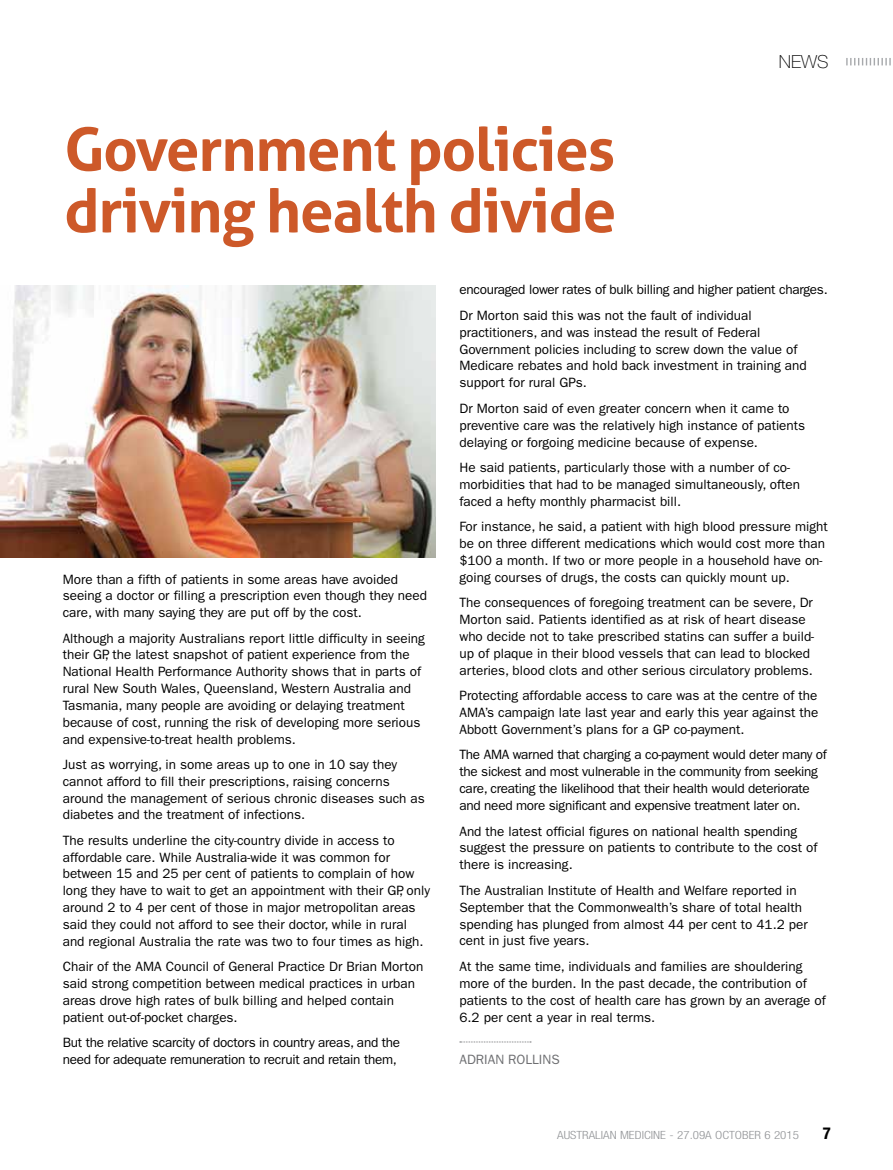
<style>
.page{position:relative;width:893px;height:1170px;background:#fff}
.page>*{position:absolute;margin:0;border:0;box-sizing:border-box;transform-origin:0 0}
.t1{font:700 60px/61.5px "Aller";letter-spacing:-.02em;color:#cd5929}
.t2{font:100 18px "Helvetica Neue";color:#000}
.t3{font:700 condensed 16.5px "Helvetica Neue";color:#000}
.t4{font:13.5px/17px "ITC Franklin Gothic Std";color:#000}
.t5{font:13.5px/17px "ITC Franklin Gothic Std";letter-spacing:-.02em;color:#000}
.t6{font:13.5px "ITC Franklin Gothic Std";color:#6d6e71}
.t7{font:300 condensed 11.25px "Helvetica Neue";color:#939598;scale:1.15 1}
</style>
<div class="page">
<svg style="left:846px;top:58px;width:45px;height:7px"></svg>
<svg style="left:460px;top:1041px;width:71px;height:1px"></svg>
<img style="left:1px;top:285px;width:434px;height:272px">
<h1 class="t1" style="left:64px;top:118px;width:553px">Government policies driving health divide</h1>
<h2 class="t2" style="left:779px;top:52px;width:51px">NEWS</h2>
<p class="t4" style="left:63px;top:570px;width:366px">More than a fifth of patients in some areas have avoided seeing a doctor or filling a prescription even though they need care, with many saying they are put off by the cost.</p>
<p class="t4" style="left:63px;top:629px;width:364px">Although a majority Australians report little difficulty in seeing their GP, the latest snapshot of patient experience from the National Health Performance Authority shows that in parts of rural New South Wales, Queensland, Western Australia and Tasmania, many people are avoiding or delaying treatment because of cost, running the risk of developing more serious and expensive-to-treat health problems.</p>
<p class="t4" style="left:63px;top:756px;width:364px">Just as worrying, in some areas up to one in 10 say they cannot afford to fill their prescriptions, raising concerns around the management of serious chronic diseases such as diabetes and the treatment of infections.</p>
<p class="t4" style="left:63px;top:831px;width:369px">The results underline the city-country divide in access to affordable care. While Australia-wide it was common for between 15 and 25 per cent of patients to complain of how long they have to wait to get an appointment with their GP, only around 2 to 4 per cent of those in major metropolitan areas said they could not afford to see their doctor, while in rural and regional Australia the rate was two to four times as high.</p>
<p class="t4" style="left:63px;top:958px;width:362px">Chair of the AMA Council of General Practice Dr Brian Morton said strong competition between medical practices in urban areas drove high rates of bulk billing and helped contain patient out-of-pocket charges.</p>
<p class="t5" style="left:63px;top:1033px;width:339px">But the relative scarcity of doctors in country areas, and the need for adequate remuneration to recruit and retain them,</p>
<p class="t5" style="left:459px;top:277px;width:370px;line-height:25.3px">encouraged lower rates of bulk billing and higher patient charges.<br>Dr Morton said this was not the fault of individual</p>
<p class="t4" style="left:459px;top:323px;width:349px">practitioners, and was instead the result of Federal Government policies including to screw down the value of Medicare rebates and hold back investment in training and support for rural GPs.</p>
<p class="t4" style="left:459px;top:400px;width:347px">Dr Morton said of even greater concern when it came to preventive care was the relatively high instance of patients delaying or forgoing medicine because of expense.</p>
<p class="t4" style="left:459px;top:459px;width:342px">He said patients, particularly those with a number of co&shy;morbidities that had to be managed simultaneously, often faced a hefty monthly pharmacist bill.</p>
<p class="t4" style="left:459px;top:518px;width:370px">For instance, he said, a patient with high blood pressure might be on three different medications which would cost more than $100 a month. If two or more people in a household have on&shy;going courses of drugs, the costs can quickly mount up.</p>
<p class="t4" style="left:459px;top:594px;width:356px">The consequences of foregoing treatment can be severe, Dr Morton said. Patients identified as at risk of heart disease who decide not to take prescribed statins can suffer a build&shy;up of plaque in their blood vessels that can lead to blocked arteries, blood clots and other serious circulatory problems.</p>
<p class="t4" style="left:459px;top:687px;width:360px;text-align:justify">Protecting affordable access to care was at the centre of the AMA’s campaign late last year and early this year against the Abbott Government’s plans for a GP co-payment.</p>
<p class="t5" style="left:459px;top:746px;width:369px">The AMA warned that charging a co-payment would deter many of the sickest and most vulnerable in the community from seeking care, creating the likelihood that their health would deteriorate and need more significant and expensive treatment later on.</p>
<p class="t4" style="left:459px;top:822px;width:360px">And the latest official figures on national health spending suggest the pressure on patients to contribute to the cost of there is increasing.</p>
<p class="t4" style="left:459px;top:881px;width:350px">The Australian Institute of Health and Welfare reported in September that the Commonwealth’s share of total health spending has plunged from almost 44 per cent to 41.2 per cent in just five years.</p>
<p class="t4" style="left:459px;top:957px;width:368px">At the same time, individuals and families are shouldering more of the burden. In the past decade, the contribution of patients to the cost of health care has grown by an average of 6.2 per cent a year in real terms.</p>
<p class="t6" style="left:459px;top:1051px;width:102px">ADRIAN ROLLINS</p>
<p class="t7" style="left:557px;top:1128px;width:212px">AUSTRALIAN MEDICINE - 27.09A OCTOBER 6 2015</p>
<p class="t3" style="left:823px;top:1122px;width:9px">7</p>
</div>
